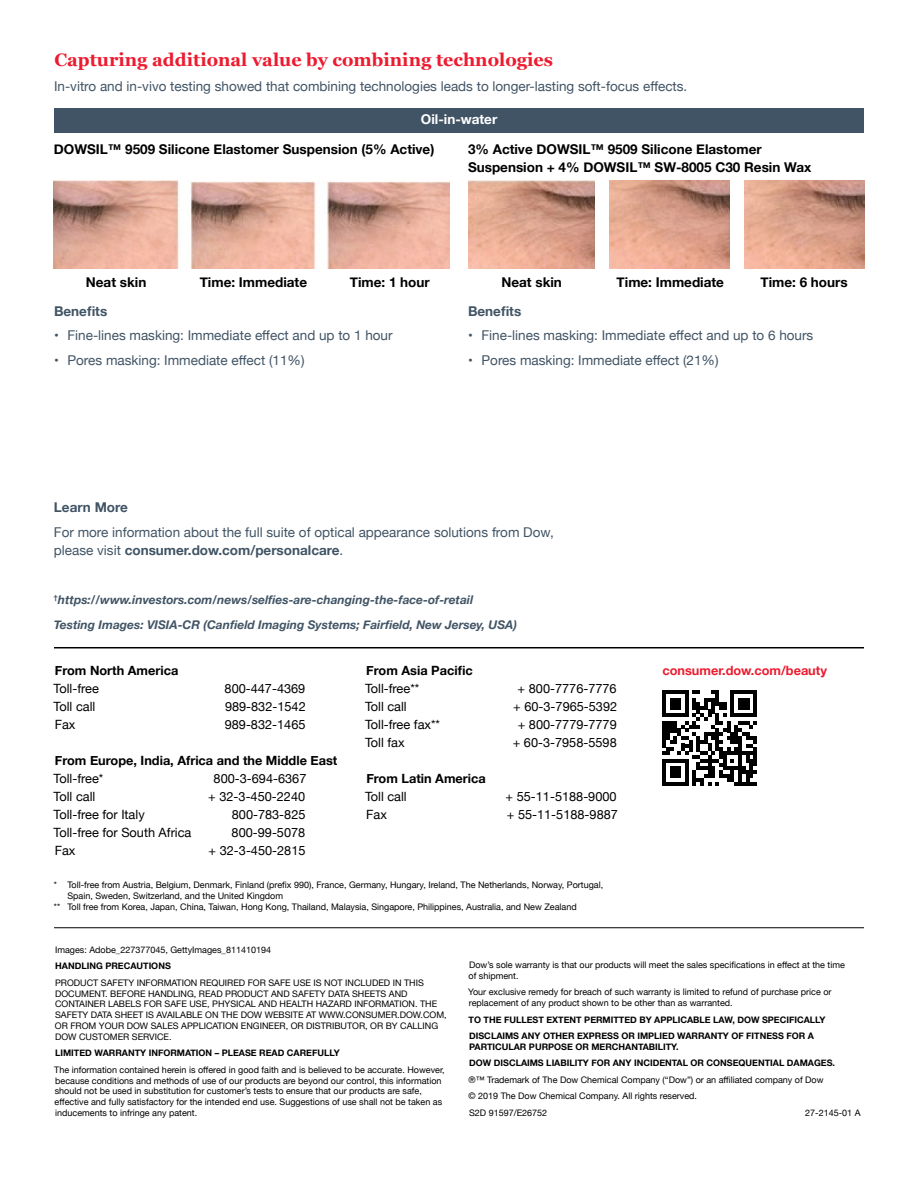
<style>
.page{position:relative;width:918px;height:1188px;background:#fff}
.page>*{position:absolute;margin:0;border:0;box-sizing:border-box;transform-origin:0 0}
.t1{font:700 18px "Georgia";color:#ed1b2f}
.t2{font:13.5px/18px "Helvetica Neue";color:#415465}
.t3{font:700 13.5px/18px "Helvetica Neue";color:#000}
.t4{font:700 13.5px "Helvetica Neue";color:#415465}
.t5{font:700 13.5px "Helvetica Neue";color:#fff}
.t6{font:12.75px "Helvetica Neue";color:#000}
.t7{font:700 12.75px "Helvetica Neue";color:#000}
.t8{font:700 12.75px "Helvetica Neue";color:#ed1b2f}
.t9{font:italic 700 12px/24.8px "Helvetica Neue";color:#415465}
.t10{font:9px/10.8px "Helvetica Neue";color:#000}
.t11{font:700 9px/16.5px "Helvetica Neue";color:#000}
.s1{font-weight:700}
</style>
<div class="page">
<hr style="left:54px;top:927px;width:810px;height:1px;background:#000">
<hr style="left:54px;top:647px;width:810px;height:1px;background:#000">
<img style="left:54px;top:180px;width:396px;height:88px">
<div style="left:54px;top:108px;width:810px;height:24px;background:#415465"></div>
<img style="left:468px;top:180px;width:396px;height:88px">
<div style="left:730px;top:179px;width:13px;height:95px;background:#fff"></div>
<div style="left:596px;top:179px;width:13px;height:95px;background:#fff"></div>
<svg style="left:662px;top:691px;width:95px;height:94px"></svg>
<h1 class="t1" style="left:54px;top:47px;width:500px">Capturing additional value by combining technologies</h1>
<h2 class="t2" style="left:54px;top:78px;width:635px">In-vitro and in-vivo testing showed that combining technologies leads to longer-lasting soft-focus effects.</h2>
<h2 class="t5" style="left:421px;top:108px;width:78px">Oil-in-water</h2>
<h2 class="t3" style="left:54px;top:140px;width:382px">DOWSIL™ 9509 Silicone Elastomer Suspension (5% Active)</h2>
<h2 class="t3" style="left:468px;top:140px;width:345px">3% Active DOWSIL™ 9509 Silicone Elastomer<br>Suspension + 4% DOWSIL™ SW-8005 C30 Resin Wax</h2>
<h2 class="t3" style="left:86px;top:274px;width:62px">Neat skin</h2>
<h2 class="t3" style="left:200px;top:274px;width:109px">Time: Immediate</h2>
<h2 class="t3" style="left:350px;top:274px;width:81px">Time: 1 hour</h2>
<h2 class="t3" style="left:501px;top:274px;width:62px">Neat skin</h2>
<h2 class="t3" style="left:617px;top:274px;width:109px">Time: Immediate</h2>
<h2 class="t3" style="left:760px;top:274px;width:89px">Time: 6 hours</h2>
<h2 class="t4" style="left:54px;top:300px;width:55px">Benefits</h2>
<h2 class="t2" style="left:54px;top:327px;width:340px">• Fine-lines masking: Immediate effect and up to 1 hour</h2>
<h2 class="t2" style="left:54px;top:352px;width:252px">• Pores masking: Immediate effect (11%)</h2>
<h2 class="t4" style="left:468px;top:300px;width:55px">Benefits</h2>
<h2 class="t2" style="left:468px;top:327px;width:347px">• Fine-lines masking: Immediate effect and up to 6 hours</h2>
<h2 class="t2" style="left:468px;top:352px;width:252px">• Pores masking: Immediate effect (21%)</h2>
<h2 class="t4" style="left:54px;top:497px;width:76px">Learn More</h2>
<h2 class="t2" style="left:54px;top:524px;width:501px">For more information about the full suite of optical appearance solutions from Dow, please visit <span class="s1">consumer.dow.com/personalcare</span>.</h2>
<h3 class="t9" style="left:54px;top:588px;width:465px"><sup>†</sup>https://www.investors.com/news/selfies-are-changing-the-face-of-retail<br>Testing Images: VISIA-CR (Canfield Imaging Systems; Fairfield, New Jersey, USA)</h3>
<h3 class="t7" style="left:55px;top:661px;width:125px">From North America</h3>
<h3 class="t6" style="left:54px;top:679px;width:47px">Toll-free</h3>
<h3 class="t6" style="left:225px;top:679px;width:82px">800-447-4369</h3>
<h3 class="t6" style="left:54px;top:697px;width:43px">Toll call</h3>
<h3 class="t6" style="left:225px;top:697px;width:82px">989-832-1542</h3>
<h3 class="t6" style="left:55px;top:715px;width:22px">Fax</h3>
<h3 class="t6" style="left:225px;top:715px;width:82px">989-832-1465</h3>
<h3 class="t7" style="left:55px;top:751px;width:284px">From Europe, India, Africa and the Middle East</h3>
<h3 class="t6" style="left:54px;top:769px;width:51px">Toll-free*</h3>
<h3 class="t6" style="left:214px;top:769px;width:94px">800-3-694-6367</h3>
<h3 class="t6" style="left:54px;top:787px;width:43px">Toll call</h3>
<h3 class="t6" style="left:208px;top:787px;width:98px">+ 32-3-450-2240</h3>
<h3 class="t6" style="left:54px;top:805px;width:93px">Toll-free for Italy</h3>
<h3 class="t6" style="left:232px;top:805px;width:75px">800-783-825</h3>
<h3 class="t6" style="left:54px;top:823px;width:139px">Toll-free for South Africa</h3>
<h3 class="t6" style="left:232px;top:823px;width:75px">800-99-5078</h3>
<h3 class="t6" style="left:55px;top:841px;width:22px">Fax</h3>
<h3 class="t6" style="left:209px;top:841px;width:98px">+ 32-3-450-2815</h3>
<p class="t10" style="left:54px;top:880px;width:551px">* Toll-free from Austria, Belgium, Denmark, Finland (prefix 990), France, Germany, Hungary, Ireland, The Netherlands, Norway, Portugal,</p>
<p class="t10" style="left:67px;top:891px;width:217px">Spain, Sweden, Switzerland, and the United Kingdom</p>
<p class="t10" style="left:54px;top:902px;width:524px">** Toll free from Korea, Japan, China, Taiwan, Hong Kong, Thailand, Malaysia, Singapore, Philippines, Australia, and New Zealand</p>
<h3 class="t7" style="left:366px;top:661px;width:108px">From Asia Pacific</h3>
<h3 class="t8" style="left:662px;top:661px;width:166px">consumer.dow.com/beauty</h3>
<h3 class="t6" style="left:365px;top:679px;width:56px">Toll-free**</h3>
<h3 class="t6" style="left:518px;top:679px;width:101px">+ 800-7776-7776</h3>
<h3 class="t6" style="left:365px;top:697px;width:43px">Toll call</h3>
<h3 class="t6" style="left:513px;top:697px;width:106px">+ 60-3-7965-5392</h3>
<h3 class="t6" style="left:365px;top:715px;width:77px">Toll-free fax**</h3>
<h3 class="t6" style="left:518px;top:715px;width:101px">+ 800-7779-7779</h3>
<h3 class="t6" style="left:365px;top:733px;width:41px">Toll fax</h3>
<h3 class="t6" style="left:513px;top:733px;width:106px">+ 60-3-7958-5598</h3>
<h3 class="t7" style="left:366px;top:769px;width:121px">From Latin America</h3>
<h3 class="t6" style="left:365px;top:787px;width:43px">Toll call</h3>
<h3 class="t6" style="left:506px;top:787px;width:113px">+ 55-11-5188-9000</h3>
<h3 class="t6" style="left:366px;top:805px;width:22px">Fax</h3>
<h3 class="t6" style="left:507px;top:805px;width:113px">+ 55-11-5188-9887</h3>
<p class="t10" style="left:55px;top:945px;width:218px">Images: Adobe_227377045, GettyImages_811410194</p>
<p class="t11" style="left:55px;top:958px;width:117px">HANDLING PRECAUTIONS</p>
<p class="t10" style="left:55px;top:978px;width:393px">PRODUCT SAFETY INFORMATION REQUIRED FOR SAFE USE IS NOT INCLUDED IN THIS DOCUMENT. BEFORE HANDLING, READ PRODUCT AND SAFETY DATA SHEETS AND CONTAINER LABELS FOR SAFE USE, PHYSICAL AND HEALTH HAZARD INFORMATION. THE SAFETY DATA SHEET IS AVAILABLE ON THE DOW WEBSITE AT WWW.CONSUMER.DOW.COM, OR FROM YOUR DOW SALES APPLICATION ENGINEER, OR DISTRIBUTOR, OR BY CALLING DOW CUSTOMER SERVICE.</p>
<p class="t11" style="left:55px;top:1045px;width:286px">LIMITED WARRANTY INFORMATION – PLEASE READ CAREFULLY</p>
<p class="t10" style="left:54px;top:1065px;width:392px">The information contained herein is offered in good faith and is believed to be accurate. However, because conditions and methods of use of our products are beyond our control, this information should not be used in substitution for customer’s tests to ensure that our products are safe, effective and fully satisfactory for the intended end use. Suggestions of use shall not be taken as inducements to infringe any patent.</p>
<p class="t10" style="left:469px;top:960px;width:378px">Dow’s sole warranty is that our products will meet the sales specifications in effect at the time of shipment.</p>
<p class="t10" style="left:468px;top:987px;width:365px">Your exclusive remedy for breach of such warranty is limited to refund of purchase price or replacement of any product shown to be other than as warranted.</p>
<p class="t11" style="left:469px;top:1011px;width:358px">TO THE FULLEST EXTENT PERMITTED BY APPLICABLE LAW, DOW SPECIFICALLY<br>DISCLAIMS ANY OTHER EXPRESS OR IMPLIED WARRANTY OF FITNESS FOR A</p>
<p class="t11" style="left:469px;top:1039px;width:367px">PARTICULAR PURPOSE OR MERCHANTABILITY.<br>DOW DISCLAIMS LIABILITY FOR ANY INCIDENTAL OR CONSEQUENTIAL DAMAGES.</p>
<p class="t10" style="left:469px;top:1072px;width:357px;line-height:16.5px">®™ Trademark of The Dow Chemical Company (“Dow”) or an affiliated company of Dow © 2019 The Dow Chemical Company. All rights reserved.<br>S2D 91597/E26752</p>
<p class="t10" style="left:805px;top:1108px;width:57px">27-2145-01 A</p>
</div>
